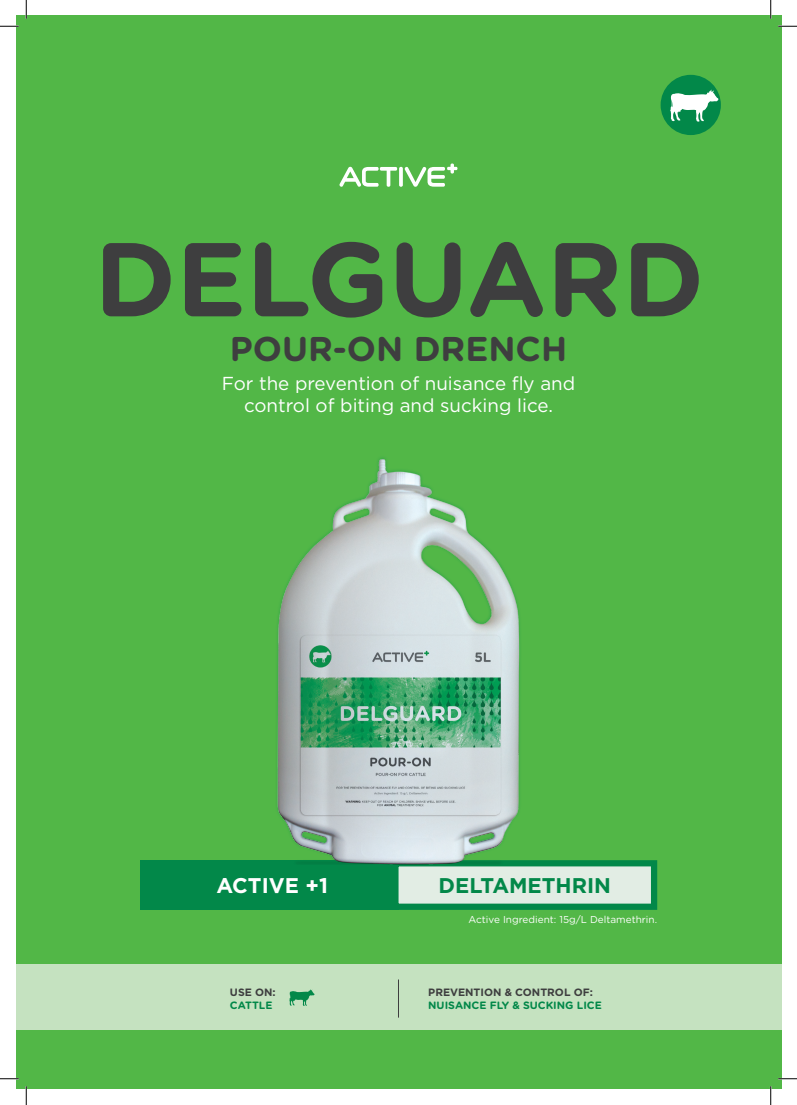
<style>
.page{position:relative;width:797px;height:1105px;background:#fff}
.page>*{position:absolute;margin:0;border:0;box-sizing:border-box;transform-origin:0 0}
.t1{font:700 104.62px "Gotham Rounded";color:#3e3e3f}
.t2{font:700 34.38px "Gotham Rounded";color:#3e3e3f}
.t3{font:700 21.25px "Gotham";color:#028849}
.t4{font:700 21.25px "Gotham";color:#fff}
.t5{font:18.75px/22.5px "Gotham";color:#fff;text-align:center}
.t6{font:700 10.62px "Gotham Rounded";color:#028849}
.t7{font:700 10.62px "Gotham";color:#3e3e3f}
.t8{font:10px "Gotham Rounded";color:#fff}
</style>
<div class="page">
<div style="left:16px;top:16px;width:765px;height:1073px;background:#52b747"></div>
<div style="left:140px;top:860px;width:258px;height:50px;background:#028849"></div>
<div style="left:392px;top:860px;width:265px;height:50px;background:#e2ede4;border:6px solid #028849"></div>
<div style="left:16px;top:964px;width:765px;height:65px;background:#c5e2c0"></div>
<div style="left:660px;top:75px;width:61px;height:60px;background:#028849;border-radius:50%"></div>
<svg style="left:670px;top:90px;width:48px;height:32px"></svg>
<svg style="left:405px;top:164px;width:52px;height:23px"></svg>
<svg style="left:399px;top:167px;width:4px;height:20px"></svg>
<svg style="left:339px;top:167px;width:58px;height:20px"></svg>
<svg style="left:289px;top:989px;width:25px;height:17px"></svg>
<hr style="left:398px;top:979px;width:1px;height:38px;background:#3e3e3f">
<img style="left:277px;top:458px;width:273px;height:407px">
<svg style="left:0;top:25px;width:19px;height:2px"></svg>
<svg style="left:778px;top:25px;width:19px;height:2px"></svg>
<svg style="left:0;top:1078px;width:19px;height:1px"></svg>
<svg style="left:778px;top:1078px;width:19px;height:1px"></svg>
<svg style="left:25px;top:0;width:2px;height:19px"></svg>
<svg style="left:25px;top:1086px;width:2px;height:19px"></svg>
<svg style="left:770px;top:0;width:1px;height:19px"></svg>
<svg style="left:770px;top:1086px;width:1px;height:19px"></svg>
<p class="t1" style="left:94px;top:203px;width:611px">DELGUARD</p>
<p class="t2" style="left:230px;top:324px;width:339px">POUR-ON DRENCH</p>
<p class="t5" style="left:222px;top:372px;width:355px">For the prevention of nuisance fly and control of biting and sucking lice.</p>
<p class="t4" style="left:216px;top:871px;width:113px">ACTIVE +1</p>
<p class="t3" style="left:438px;top:871px;width:174px">DELTAMETHRIN</p>
<p class="t7" style="left:230px;top:985px;width:47px">USE ON:</p>
<p class="t6" style="left:230px;top:997px;width:44px">CATTLE</p>
<p class="t8" style="left:468px;top:912px;width:190px">Active Ingredient: 15g/L Deltamethrin.</p>
<p class="t7" style="left:428px;top:985px;width:166px">PREVENTION &amp; CONTROL OF:</p>
<p class="t6" style="left:428px;top:997px;width:175px">NUISANCE FLY &amp; SUCKING LICE</p>
</div>
